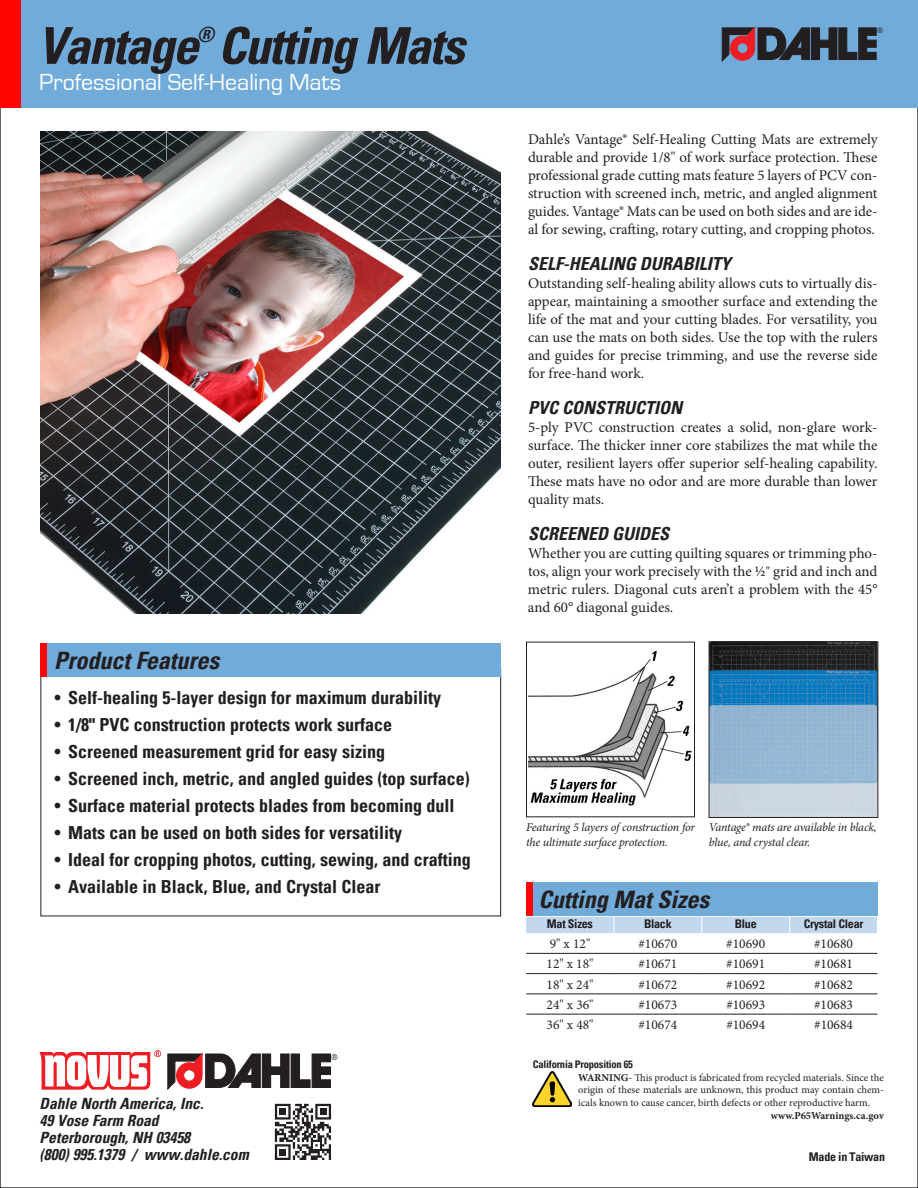
<style>
.page{position:relative;width:918px;height:1188px;background:#fff}
.page>*{position:absolute;margin:0;border:0;box-sizing:border-box;transform-origin:0 0}
.t1{font:italic 700 condensed 51px "Univers";letter-spacing:-.03em;color:#231f20}
.t2{font:italic 700 condensed 24px "Univers";color:#231f20}
.t3{font:24px "Eurostile";color:#fff}
.t4{font:italic 700 condensed 21px "Univers";color:#231f20}
.t5{font:700 condensed 18px "Univers";color:#231f20}
.t6{font:italic 700 condensed 18px "Univers";color:#231f20}
.t7{font:italic 700 condensed 15.45px/17.1px "Univers";color:#231f20}
.t8{font:14.85px/18px "Minion Pro";letter-spacing:-.005em;color:#231f20;text-align:justify}
.t9{font:13.5px "Minion Pro";color:#231f20}
.t10{font:italic 12px/14.4px "Minion Pro";letter-spacing:-.02em;color:#231f20}
.t11{font:700 condensed 12px "Univers";letter-spacing:-.02em;color:#231f20}
.t12{font:10.5px/12.6px "Minion Pro";color:#231f20;text-align:justify}
.t13{font:700 condensed 10.5px "Univers";letter-spacing:-.02em;color:#231f20}
.t14{font:700 10.5px "Minion Pro";color:#231f20}
.t15{font:9px "Trebuchet MS";color:#231f20}
.t16{font:8.55px "Trebuchet MS";color:#231f20}
.s1{font-family:"Helvetica";font-weight:400;font-stretch:normal}
.s2{font-size:13.5px}
.s3{font-weight:700}
</style>
<div class="page">
<svg style="left:168px;top:1054px;width:163px;height:36px"></svg>
<svg style="left:39px;top:1050px;width:122px;height:40px"></svg>
<div style="left:273px;top:1102px;width:60px;height:60px;background:linear-gradient(to right,#fff,#fefefe)"></div>
<svg style="left:275px;top:1104px;width:56px;height:56px"></svg>
<div style="left:0;top:0;width:918px;height:108px;background:#71abda"></div>
<div style="left:0;top:0;width:20px;height:108px;background:#ff0501"></div>
<svg style="left:722px;top:27px;width:154px;height:35px"></svg>
<div style="left:40px;top:643px;width:461px;height:34px;background:#71abda"></div>
<div style="left:40px;top:643px;width:7px;height:34px;background:#ff0501"></div>
<div style="left:526px;top:883px;width:352px;height:33px;background:#71abda"></div>
<div style="left:526px;top:883px;width:7px;height:33px;background:#ff0501"></div>
<img style="left:40px;top:132px;width:461px;height:482px">
<img style="left:528px;top:651px;width:164px;height:155px">
<div style="left:526px;top:642px;width:169px;height:175px;border:1px solid #231f20"></div>
<img style="left:711px;top:643px;width:165px;height:173px">
<div style="left:709px;top:641px;width:169px;height:177px;border:1px solid #231f20"></div>
<svg style="left:526px;top:916px;width:351px;height:17px;background:#c5daef"></svg>
<hr style="left:526px;top:953px;width:88px;height:1px;background:#231f20">
<hr style="left:614px;top:953px;width:88px;height:1px;background:#231f20">
<hr style="left:702px;top:953px;width:88px;height:1px;background:#231f20">
<hr style="left:790px;top:953px;width:87px;height:1px;background:#231f20">
<hr style="left:526px;top:973px;width:88px;height:1px;background:#231f20">
<hr style="left:614px;top:973px;width:88px;height:1px;background:#231f20">
<hr style="left:702px;top:973px;width:88px;height:1px;background:#231f20">
<hr style="left:790px;top:973px;width:87px;height:1px;background:#231f20">
<hr style="left:526px;top:994px;width:88px;height:1px;background:#231f20">
<hr style="left:614px;top:994px;width:88px;height:1px;background:#231f20">
<hr style="left:702px;top:994px;width:88px;height:1px;background:#231f20">
<hr style="left:790px;top:994px;width:87px;height:1px;background:#231f20">
<hr style="left:526px;top:1014px;width:88px;height:1px;background:#231f20">
<hr style="left:614px;top:1014px;width:88px;height:1px;background:#231f20">
<hr style="left:702px;top:1014px;width:88px;height:1px;background:#231f20">
<hr style="left:790px;top:1014px;width:87px;height:1px;background:#231f20">
<img style="left:533px;top:1071px;width:38px;height:35px">
<p class="t1" style="left:38px;top:14px;width:428px">Vantage Cutting Mats</p>
<p class="t4" style="left:197px;top:22px;width:19px">®</p>
<p class="t3" style="left:39px;top:69px;width:304px">Professional Self-Healing Mats</p>
<p class="t2" style="left:54px;top:646px;width:167px">Product Features</p>
<p class="t5" style="left:55px;top:687px;width:388px"><span class="s1">•</span> Self-healing 5-layer design for maximum durability</p>
<p class="t5" style="left:55px;top:714px;width:339px"><span class="s1">•</span> 1/8" PVC construction protects work surface</p>
<p class="t5" style="left:55px;top:741px;width:332px"><span class="s1">•</span> Screened measurement grid for easy sizing</p>
<p class="t5" style="left:55px;top:768px;width:417px"><span class="s1">•</span> Screened inch, metric, and angled guides (top surface)</p>
<p class="t5" style="left:55px;top:795px;width:401px"><span class="s1">•</span> Surface material protects blades from becoming dull</p>
<p class="t5" style="left:55px;top:822px;width:349px"><span class="s1">•</span> Mats can be used on both sides for versatility</p>
<p class="t5" style="left:55px;top:849px;width:418px"><span class="s1">•</span> Ideal for cropping photos, cutting, sewing, and crafting</p>
<p class="t5" style="left:55px;top:876px;width:327px"><span class="s1">•</span> Available in Black, Blue, and Crystal Clear</p>
<p class="t7" style="left:40px;top:1095px;width:211px">Dahle North America, Inc.<br>49 Vose Farm Road<br>Peterborough, NH 03458<br>(800) 995.1379 / www.dahle.com</p>
<p class="t15" style="left:331px;top:1051px;width:8px">®</p>
<p class="t16" style="left:877px;top:25px;width:8px">®</p>
<p class="t8" style="left:528px;top:130px;width:351px">Dahle’s Vantage® Self-Healing Cutting Mats are extremely durable and provide 1/8" of work surface protection. These professional grade cutting mats feature 5 layers of PCV con&shy;struction with screened inch, metric, and angled alignment guides. Vantage® Mats can be used on both sides and are ide&shy;al for sewing, crafting, rotary cutting, and cropping photos.</p>
<p class="t6" style="left:528px;top:253px;width:204px">SELF-HEALING DURABILITY</p>
<p class="t8" style="left:528px;top:274px;width:351px">Outstanding self-healing ability allows cuts to virtually dis&shy;appear, maintaining a smoother surface and extending the life of the mat and your cutting blades. For versatility, you can use the mats on both sides. Use the top with the rulers and guides for precise trimming, and use the reverse side for free-hand work.</p>
<p class="t6" style="left:528px;top:397px;width:156px">PVC CONSTRUCTION</p>
<p class="t8" style="left:528px;top:418px;width:351px">5-ply PVC construction creates a solid, non-glare work&shy;surface. The thicker inner core stabilizes the mat while the outer, resilient layers offer superior self-healing capability.<br>These mats have no odor and are more durable than lower quality mats.</p>
<p class="t6" style="left:528px;top:523px;width:143px">SCREENED GUIDES</p>
<p class="t8" style="left:528px;top:544px;width:351px">Whether you are cutting quilting squares or trimming pho&shy;tos, align your work precisely with the ½<span class="s2">"</span> grid and inch and metric rulers. Diagonal cuts aren’t a problem with the 45° and 60° diagonal guides.</p>
<p class="t10" style="left:526px;top:820px;width:170px">Featuring 5 layers of construction for the ultimate surface protection.</p>
<p class="t10" style="left:709px;top:820px;width:169px">Vantage® mats are available in black, blue, and crystal clear.</p>
<p class="t2" style="left:538px;top:885px;width:172px">Cutting Mat Sizes</p>
<p class="t11" style="left:547px;top:916px;width:48px">Mat Sizes</p>
<p class="t11" style="left:644px;top:916px;width:29px">Black</p>
<p class="t11" style="left:735px;top:916px;width:23px">Blue</p>
<p class="t11" style="left:804px;top:916px;width:61px">Crystal Clear</p>
<p class="t9" style="left:550px;top:935px;width:42px">9" x 12"</p>
<p class="t9" style="left:638px;top:935px;width:40px">#10670</p>
<p class="t9" style="left:726px;top:935px;width:40px">#10690</p>
<p class="t9" style="left:814px;top:935px;width:40px">#10680</p>
<p class="t9" style="left:547px;top:955px;width:49px">12" x 18"</p>
<p class="t9" style="left:638px;top:955px;width:40px">#10671</p>
<p class="t9" style="left:726px;top:955px;width:40px">#10691</p>
<p class="t9" style="left:814px;top:955px;width:40px">#10681</p>
<p class="t9" style="left:547px;top:975px;width:49px">18" x 24"</p>
<p class="t9" style="left:638px;top:975px;width:40px">#10672</p>
<p class="t9" style="left:726px;top:975px;width:40px">#10692</p>
<p class="t9" style="left:814px;top:975px;width:40px">#10682</p>
<p class="t9" style="left:547px;top:996px;width:49px">24" x 36"</p>
<p class="t9" style="left:638px;top:996px;width:40px">#10673</p>
<p class="t9" style="left:726px;top:996px;width:40px">#10693</p>
<p class="t9" style="left:814px;top:996px;width:40px">#10683</p>
<p class="t9" style="left:547px;top:1016px;width:49px">36" x 48"</p>
<p class="t9" style="left:639px;top:1016px;width:40px">#10674</p>
<p class="t9" style="left:726px;top:1016px;width:40px">#10694</p>
<p class="t9" style="left:814px;top:1016px;width:40px">#10684</p>
<p class="t13" style="left:533px;top:1058px;width:101px">California Proposition 65</p>
<p class="t12" style="left:578px;top:1071px;width:307px"><span class="s3">WARNING</span>- This product is fabricated from recycled materials. Since the origin of these materials are unknown, this product may contain chem&shy;icals known to cause cancer, birth defects or other reproductive harm.</p>
<p class="t14" style="left:771px;top:1108px;width:115px">www.P65Warnings.ca.gov</p>
<p class="t11" style="left:809px;top:1149px;width:78px">Made in Taiwan</p>
</div>
